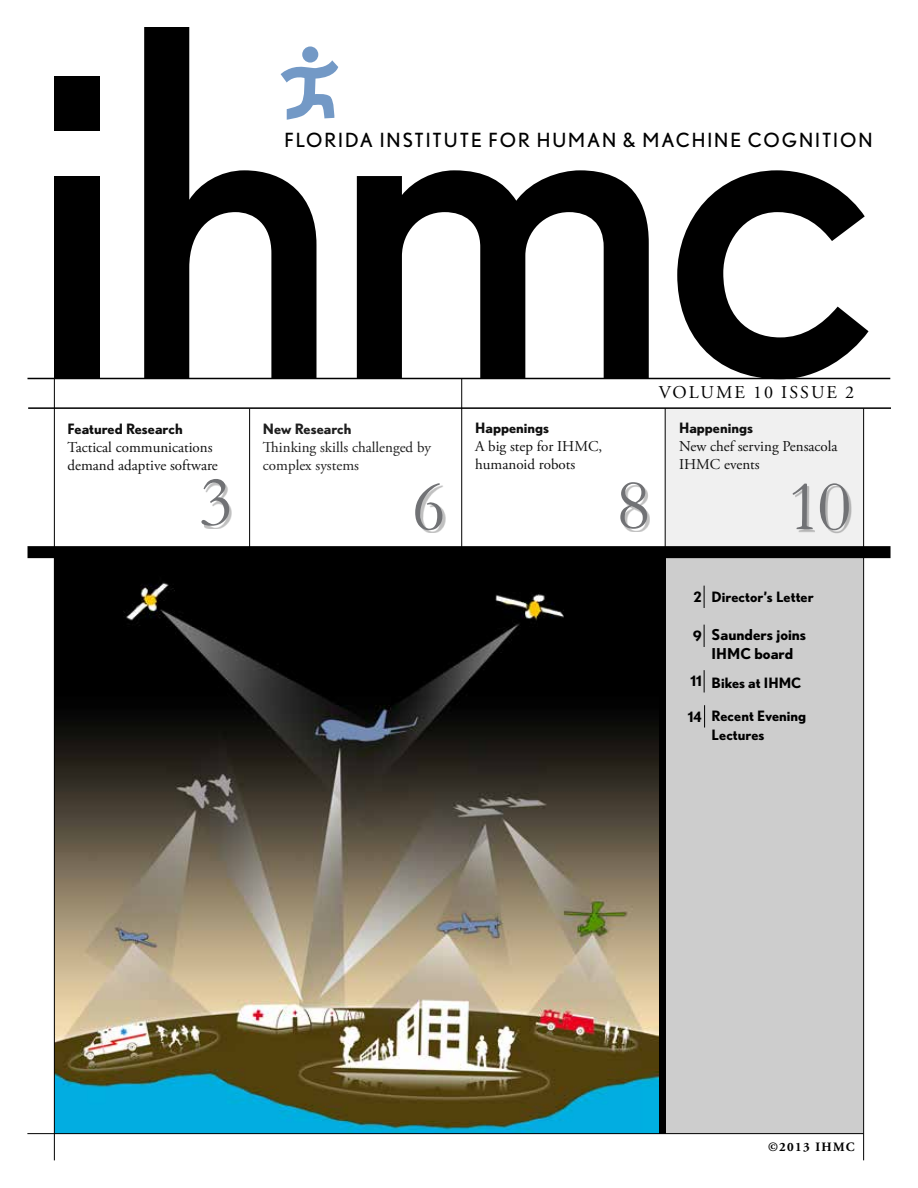
<style>
.page{position:relative;width:918px;height:1188px;background:#fff}
.page>*{position:absolute;margin:0;border:0;box-sizing:border-box;transform-origin:0 0}
.t1{font:72px "Garamond";color:#717275}
.t2{font:19.5px "Nobel";letter-spacing:.1em;color:#000}
.t3{font:18px "Adobe Garamond Pro";letter-spacing:.115em;color:#000}
.t4{font:15px/18px "Adobe Garamond Pro";color:#000}
.t5{font:700 15px/19.5px "Nobel";color:#000}
.t6{font:700 14.25px/19.5px "Nobel";color:#000}
.t7{font:700 12.75px "Adobe Garamond";letter-spacing:.1em;color:#000}
</style>
<div class="page">
<img style="left:55px;top:558px;width:604px;height:575px">
<div style="left:666px;top:547px;width:197px;height:586px;background:#cdcdcd"></div>
<div style="left:54px;top:76px;width:45px;height:55px;background:#000"></div>
<div style="left:54px;top:176px;width:45px;height:203px;background:#000"></div>
<svg style="left:144px;top:27px;width:173px;height:351px"></svg>
<svg style="left:357px;top:170px;width:292px;height:208px;fill:#000"></svg>
<svg style="left:677px;top:170px;width:192px;height:208px"></svg>
<hr style="left:27px;top:378px;width:863px;height:1px;background:#000">
<div style="left:302px;top:46px;width:16px;height:17px;background:#7399c6;border-radius:50%"></div>
<svg style="left:281px;top:60px;width:57px;height:60px"></svg>
<div style="left:623px;top:485px;width:27px;height:47px;background:#000;opacity:.25"></div>
<hr style="left:249px;top:409px;width:1px;height:138px;background:#000">
<hr style="left:461px;top:378px;width:1px;height:176px;background:#000">
<hr style="left:54px;top:378px;width:1px;height:782px;background:#000">
<hr style="left:28px;top:407px;width:863px;height:2px;background:#000">
<hr style="left:665px;top:408px;width:1px;height:726px;background:#000">
<hr style="left:863px;top:408px;width:1px;height:752px;background:#000">
<hr style="left:27px;top:1133px;width:837px;height:1px;background:#000">
<div style="left:204px;top:482px;width:28px;height:47px;background:#000;opacity:.25"></div>
<div style="left:418px;top:486px;width:27px;height:47px;background:#000;opacity:.25"></div>
<svg style="left:704px;top:586px;width:1px;height:22px"></svg>
<svg style="left:704px;top:625px;width:1px;height:22px"></svg>
<svg style="left:704px;top:670px;width:1px;height:22px"></svg>
<div style="left:665px;top:409px;width:198px;height:141px;background:#f0f0f0"></div>
<svg style="left:704px;top:705px;width:1px;height:23px"></svg>
<div style="left:795px;top:486px;width:57px;height:47px;background:#000;opacity:.25"></div>
<div style="left:28px;top:546px;width:863px;height:12px;background:#000"></div>
<h2 class="t2" style="left:284px;top:128px;width:590px">FLORIDA INSTITUTE FOR HUMAN &amp; MACHINE COGNITION</h2>
<p class="t6" style="left:475px;top:418px;width:75px">Happenings</p>
<p class="t4" style="left:475px;top:438px;width:129px">A big step for IHMC, humanoid robots</p>
<p class="t6" style="left:263px;top:418px;width:90px">New Research</p>
<p class="t4" style="left:263px;top:438px;width:170px">Thinking skills challenged by complex systems</p>
<p class="t6" style="left:68px;top:419px;width:117px">Featured Research</p>
<p class="t4" style="left:68px;top:439px;width:152px">Tactical communications demand adaptive software</p>
<h1 class="t1" style="left:199px;top:459px;width:35px">3</h1>
<h1 class="t1" style="left:412px;top:463px;width:35px">6</h1>
<h1 class="t1" style="left:616px;top:462px;width:35px">8</h1>
<p class="t3" style="left:659px;top:381px;width:197px">VOLUME 10 ISSUE 2</p>
<p class="t6" style="left:679px;top:418px;width:75px">Happenings</p>
<p class="t4" style="left:679px;top:438px;width:160px">New chef serving Pensacola<br>IHMC events</p>
<h1 class="t1" style="left:787px;top:463px;width:65px">10</h1>
<p class="t6" style="left:694px;top:587px;width:10px">2</p>
<p class="t6" style="left:693px;top:626px;width:10px">9</p>
<p class="t6" style="left:690px;top:671px;width:13px">11</p>
<p class="t6" style="left:688px;top:707px;width:16px">14</p>
<p class="t6" style="left:712px;top:587px;width:104px">Director’s Letter</p>
<p class="t5" style="left:712px;top:624px;width:96px">Saunders joins<br>IHMC board</p>
<p class="t6" style="left:712px;top:672px;width:91px">Bikes at IHMC</p>
<p class="t6" style="left:712px;top:705px;width:96px">Recent Evening<br>Lectures</p>
<p class="t7" style="left:768px;top:1140px;width:88px">©2013 IHMC</p>
</div>
